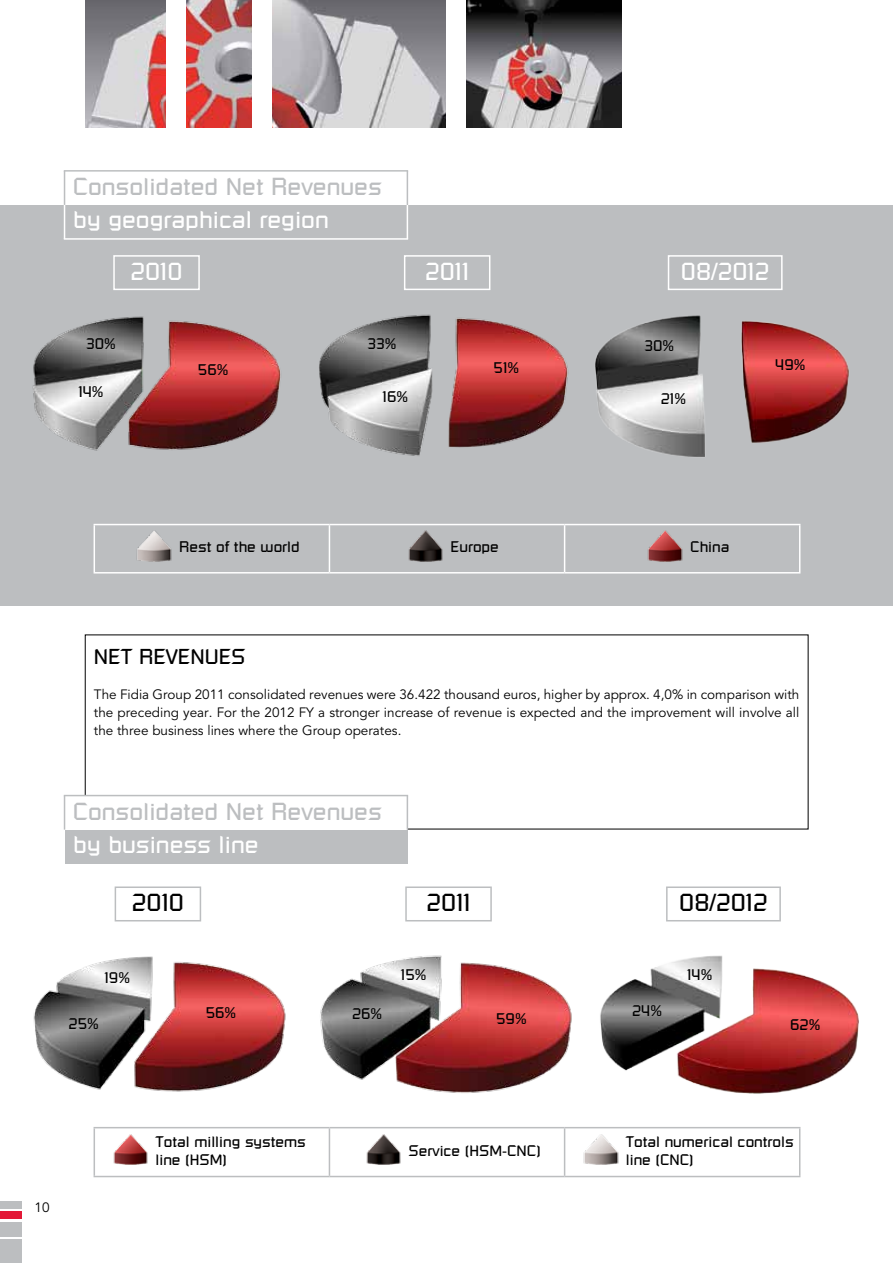
<style>
.page{position:relative;width:893px;height:1263px;background:#fff}
.page>*{position:absolute;margin:0;border:0;box-sizing:border-box;transform-origin:0 0}
.t1{font:24px "Russell Square";color:#fff}
.t2{font:24px "Russell Square";color:#bcbec0}
.t3{font:24px "Russell Square";color:#000}
.t4{font:21px "Russell Square";color:#000}
.t5{font:15px/18px "Russell Square";color:#000}
.t6{font:13.5px/18px "Avenir";color:#000;text-align:justify}
</style>
<div class="page">
<img style="left:85px;top:0;width:361px;height:128px">
<img style="left:466px;top:0;width:155px;height:128px">
<div style="left:166px;top:0;width:20px;height:128px;background:#fff"></div>
<div style="left:252px;top:0;width:19px;height:128px;background:#fff"></div>
<div style="left:0;top:1240px;width:21px;height:23px;background:#bcbec0"></div>
<div style="left:0;top:1222px;width:21px;height:15px;background:#bcbec0"></div>
<div style="left:0;top:1211px;width:21px;height:8px;background:#e31837"></div>
<div style="left:0;top:1201px;width:21px;height:8px;background:#bcbec0"></div>
<div style="left:0;top:205px;width:893px;height:400px;background:#bcbec0"></div>
<hr style="left:64px;top:205px;width:1px;height:34px;background:#fff">
<hr style="left:65px;top:238px;width:342px;height:2px;background:#fff">
<hr style="left:407px;top:205px;width:1px;height:34px;background:#fff">
<hr style="left:64px;top:171px;width:1px;height:34px;background:#bcbec0">
<hr style="left:65px;top:170px;width:342px;height:2px;background:#bcbec0">
<hr style="left:407px;top:171px;width:1px;height:34px;background:#bcbec0">
<div style="left:404px;top:255px;width:86px;height:35px;border:2px solid #fff"></div>
<div style="left:113px;top:255px;width:87px;height:35px;border:2px solid #fff"></div>
<div style="left:668px;top:255px;width:115px;height:35px;border:2px solid #fff"></div>
<svg style="left:95px;top:525px;width:704px;height:47px"></svg>
<hr style="left:94px;top:524px;width:235px;height:1px;background:#fff">
<hr style="left:94px;top:525px;width:1px;height:47px;background:#fff">
<hr style="left:329px;top:524px;width:236px;height:1px;background:#fff">
<hr style="left:329px;top:525px;width:1px;height:47px;background:#fff">
<hr style="left:565px;top:524px;width:235px;height:1px;background:#fff">
<hr style="left:564px;top:525px;width:1px;height:47px;background:#fff">
<hr style="left:799px;top:525px;width:1px;height:47px;background:#fff">
<hr style="left:94px;top:572px;width:235px;height:1px;background:#fff">
<hr style="left:329px;top:572px;width:236px;height:1px;background:#fff">
<hr style="left:565px;top:572px;width:235px;height:1px;background:#fff">
<img style="left:132px;top:530px;width:44px;height:31px">
<img style="left:403px;top:530px;width:45px;height:31px">
<img style="left:643px;top:530px;width:44px;height:31px">
<img style="left:595px;top:315px;width:254px;height:142px">
<img style="left:32px;top:316px;width:249px;height:135px">
<img style="left:319px;top:314px;width:250px;height:142px">
<img style="left:600px;top:955px;width:259px;height:139px">
<img style="left:33px;top:956px;width:253px;height:136px">
<img style="left:320px;top:955px;width:252px;height:138px">
<div style="left:405px;top:886px;width:87px;height:35px;border:2px solid #bcbec0"></div>
<div style="left:115px;top:886px;width:86px;height:35px;border:2px solid #bcbec0"></div>
<div style="left:666px;top:886px;width:115px;height:35px;border:2px solid #bcbec0"></div>
<hr style="left:329px;top:1127px;width:236px;height:1px;background:#bcbec0">
<hr style="left:329px;top:1176px;width:236px;height:1px;background:#bcbec0">
<hr style="left:94px;top:1127px;width:235px;height:1px;background:#bcbec0">
<hr style="left:94px;top:1128px;width:1px;height:48px;background:#bcbec0">
<hr style="left:329px;top:1128px;width:1px;height:48px;background:#bcbec0">
<hr style="left:94px;top:1176px;width:235px;height:1px;background:#bcbec0">
<hr style="left:565px;top:1127px;width:235px;height:1px;background:#bcbec0">
<hr style="left:564px;top:1128px;width:1px;height:48px;background:#bcbec0">
<hr style="left:799px;top:1128px;width:1px;height:48px;background:#bcbec0">
<hr style="left:565px;top:1176px;width:235px;height:1px;background:#bcbec0">
<img style="left:113px;top:1134px;width:35px;height:30px">
<img style="left:366px;top:1134px;width:35px;height:30px">
<img style="left:583px;top:1134px;width:36px;height:30px">
<div style="left:65px;top:830px;width:342px;height:34px;background:#bcbec0"></div>
<hr style="left:64px;top:796px;width:1px;height:34px;background:#bcbec0">
<hr style="left:65px;top:795px;width:342px;height:1px;background:#bcbec0">
<hr style="left:407px;top:796px;width:1px;height:34px;background:#bcbec0">
<h1 class="t2" style="left:73px;top:172px;width:310px">Consolidated Net Revenues</h1>
<h1 class="t1" style="left:73px;top:205px;width:257px">by geographical region</h1>
<h1 class="t1" style="left:131px;top:257px;width:54px">2010</h1>
<h1 class="t1" style="left:425px;top:257px;width:45px">2011</h1>
<h1 class="t1" style="left:681px;top:257px;width:90px">08/2012</h1>
<p class="t5" style="left:86px;top:335px;width:31px">30%</p>
<p class="t5" style="left:78px;top:383px;width:27px">14%</p>
<p class="t5" style="left:198px;top:361px;width:32px">56%</p>
<p class="t5" style="left:367px;top:334px;width:30px">33%</p>
<p class="t5" style="left:383px;top:387px;width:27px">16%</p>
<p class="t5" style="left:494px;top:358px;width:27px">51%</p>
<p class="t5" style="left:644px;top:337px;width:31px">30%</p>
<p class="t5" style="left:661px;top:389px;width:27px">21%</p>
<p class="t5" style="left:775px;top:355px;width:32px">49%</p>
<p class="t5" style="left:179px;top:538px;width:122px">Rest of the world</p>
<p class="t5" style="left:450px;top:538px;width:50px">Europe</p>
<p class="t5" style="left:690px;top:538px;width:41px">China</p>
<h2 class="t4" style="left:94px;top:644px;width:153px">NET REVENUES</h2>
<p class="t6" style="left:94px;top:685px;width:707px">The Fidia Group 2011 consolidated revenues were 36.422 thousand euros, higher by approx. 4,0% in comparison with the preceding year. For the 2012 FY a stronger increase of revenue is expected and the improvement will involve all the three business lines where the Group operates.</p>
<h1 class="t2" style="left:73px;top:797px;width:310px">Consolidated Net Revenues</h1>
<h1 class="t1" style="left:73px;top:830px;width:187px">by business line</h1>
<h1 class="t3" style="left:132px;top:888px;width:54px">2010</h1>
<h1 class="t3" style="left:427px;top:888px;width:45px">2011</h1>
<h1 class="t3" style="left:679px;top:888px;width:90px">08/2012</h1>
<p class="t5" style="left:104px;top:968px;width:27px">19%</p>
<p class="t5" style="left:401px;top:965px;width:27px">15%</p>
<p class="t5" style="left:687px;top:965px;width:27px">14%</p>
<p class="t5" style="left:206px;top:1004px;width:32px">56%</p>
<p class="t5" style="left:352px;top:1005px;width:32px">26%</p>
<p class="t5" style="left:69px;top:1014px;width:32px">25%</p>
<p class="t5" style="left:496px;top:1009px;width:32px">59%</p>
<p class="t5" style="left:632px;top:1002px;width:31px">24%</p>
<p class="t5" style="left:790px;top:1016px;width:32px">62%</p>
<p class="t6" style="left:35px;top:1198px;width:17px">10</p>
<p class="t5" style="left:156px;top:1132px;width:152px">Total milling systems line (HSM)</p>
<p class="t5" style="left:409px;top:1141px;width:134px">Service (HSM-CNC)</p>
<p class="t5" style="left:626px;top:1132px;width:169px">Total numerical controls line (CNC)</p>
</div>
